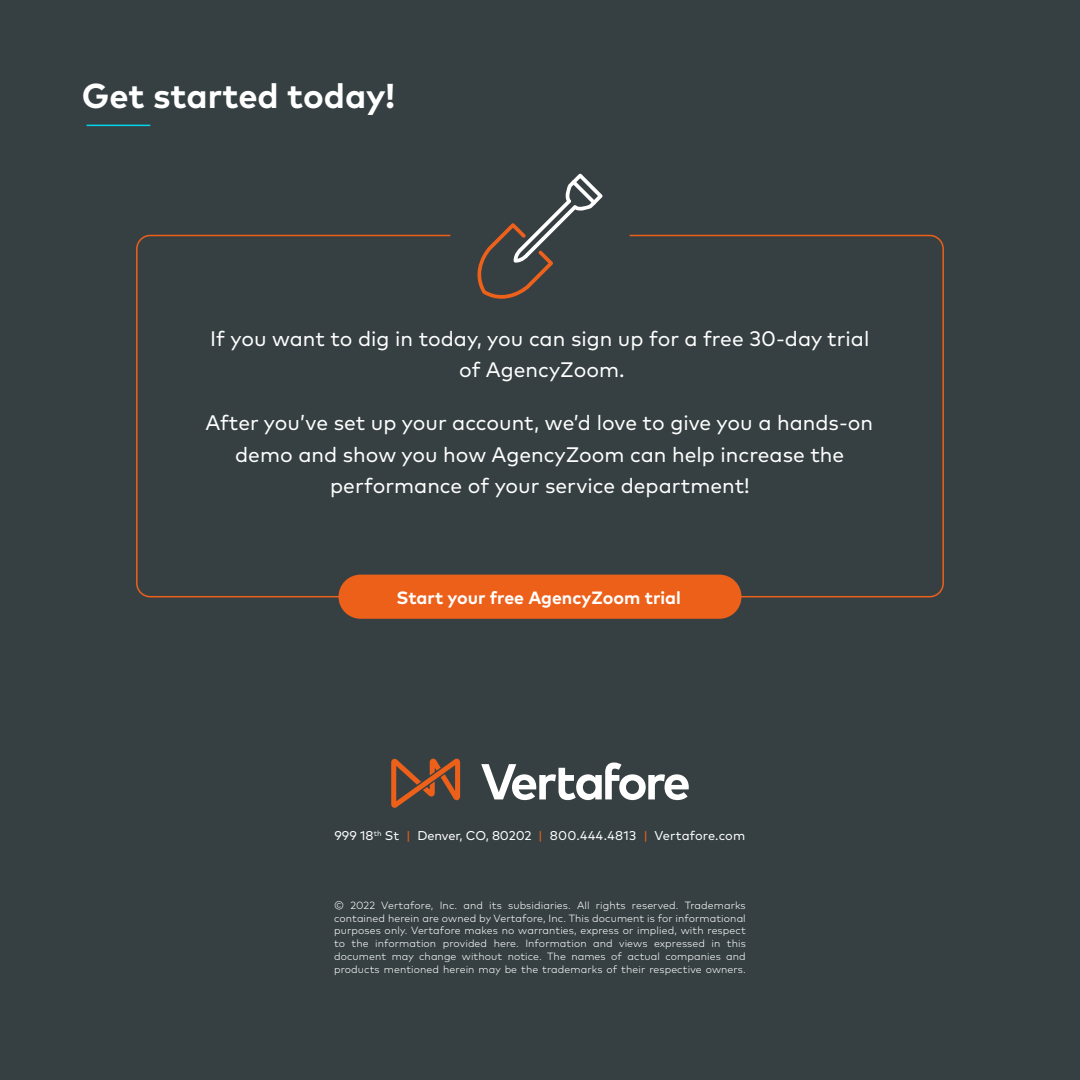
<style>
.page{position:relative;width:1080px;height:1080px;background:#364043}
.page>*{position:absolute;margin:0;border:0;box-sizing:border-box;transform-origin:0 0}
.t1{font:700 34.5px "Mark Pro";color:#fff}
.t2{font:21px/31.5px "Mark Pro";color:#fff;text-align:center}
.t3{font:700 17.7px "Mark Pro";color:#fff}
.t4{font:12.75px "Mark Pro";color:#fff}
.t5{font:300 10.5px/12.8px "Mark Pro";letter-spacing:.01em;color:#fff;text-align:justify}
.s1{color:#ed601a}
</style>
<div class="page">
<svg style="left:391px;top:758px;width:69px;height:50px"></svg>
<svg style="left:481px;top:763px;width:208px;height:37px"></svg>
<hr style="left:87px;top:125px;width:63px;height:1px;background:#00d6eb">
<div style="left:339px;top:575px;width:402px;height:44px;background:#ed601a;border-radius:22px"></div>
<svg style="left:477px;top:174px;width:126px;height:125px"></svg>
<h1 class="t1" style="left:82px;top:70px;width:315px">Get started today!</h1>
<h2 class="t2" style="left:210px;top:321px;width:661px">If you want to dig in today, you can sign up for a free 30-day trial of AgencyZoom.</h2>
<h2 class="t2" style="left:205px;top:405px;width:669px">After you’ve set up your account, we’d love to give you a hands-on demo and show you how AgencyZoom can help increase the performance of your service department!</h2>
<h3 class="t3" style="left:397px;top:584px;width:286px">Start your free AgencyZoom trial</h3>
<p class="t4" style="left:335px;top:826px;width:412px">999 18<sup>th</sup> St <span class="s1">|</span> Denver, CO, 80202 <span class="s1">|</span> 800.444.4813 <span class="s1">|</span> Vertafore.com</p>
<p class="t5" style="left:334px;top:898px;width:413px">© 2022 Vertafore, Inc. and its subsidiaries. All rights reserved. Trademarks contained herein are owned by Vertafore, Inc. This document is for informational purposes only. Vertafore makes no warranties, express or implied, with respect to the information provided here. Information and views expressed in this document may change without notice. The names of actual companies and products mentioned herein may be the trademarks of their respective owners.</p>
</div>
